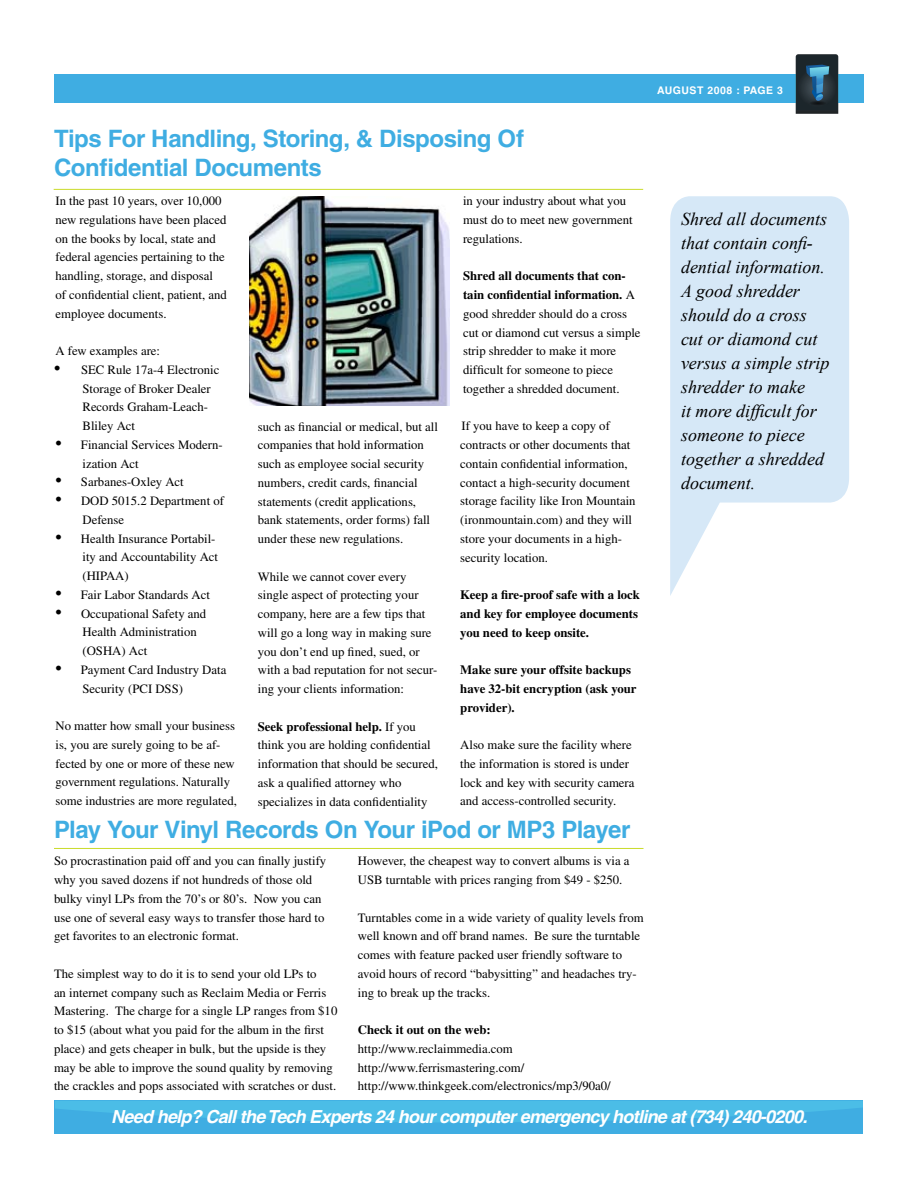
<style>
.page{position:relative;width:918px;height:1188px;background:#fff}
.page>*{position:absolute;margin:0;border:0;box-sizing:border-box;transform-origin:0 0}
.t1{font:700 24px/28.8px "Helvetica";letter-spacing:-.02em;color:#3fade2}
.t2{font:italic 18px/24px "Times New Roman";color:#000}
.t3{font:italic 700 18px "Helvetica";letter-spacing:-.04em;color:#fff}
.t4{font:12.75px/18.8px "Times";color:#000}
.t5{font:700 12.75px/18.8px "Times";color:#000}
.t6{font:700 10.5px "Helvetica";letter-spacing:.05em;color:#fff}
.s1{font-size:18px}
.s2{font-weight:700}
</style>
<div class="page">
<div style="left:55px;top:1101px;width:808px;height:33px;background:#3fade2"></div>
<svg style="left:55px;top:1101px;width:808px;height:21px"></svg>
<div style="left:54px;top:75px;width:810px;height:28px;background:#3fade2"></div>
<svg style="left:795px;top:54px;width:44px;height:60px;background:#2c4452"></svg>
<hr style="left:54px;top:189px;width:589px;height:1px;background:#cadb2a">
<svg style="left:670px;top:196px;width:179px;height:400px;fill:#d6e8f7"></svg>
<img style="left:249px;top:196px;width:200px;height:210px">
<hr style="left:54px;top:848px;width:590px;height:1px;background:#cadb2a">
<p class="t6" style="left:657px;top:84px;width:127px">August 2008 : Page 3</p>
<h1 class="t1" style="left:54px;top:124px;width:471px">Tips For Handling, Storing, &amp; Disposing Of<br>Confidential Documents</h1>
<p class="t4" style="left:56px;top:191px;width:173px">In the past 10 years, over 10,000 new regulations have been placed on the books by local, state and federal agencies pertaining to the handling, storage, and disposal<br>of confidential client, patient, and employee documents.</p>
<p class="t4" style="left:56px;top:342px;width:106px">A few examples are:</p>
<p class="t4" style="left:82px;top:360px;width:138px;text-indent:-28px"><span class="s1">•</span> SEC Rule 17a-4 Electronic<br>Storage of Broker Dealer<br>Records Graham-Leach-<br>Bliley Act</p>
<p class="t4" style="left:82px;top:435px;width:142px;text-indent:-27px"><span class="s1">•</span> Financial Services Modern&shy;ization Act</p>
<p class="t4" style="left:56px;top:473px;width:130px"><span class="s1">•</span> Sarbanes-Oxley Act</p>
<p class="t4" style="left:82px;top:491px;width:143px;text-indent:-27px"><span class="s1">•</span> DOD 5015.2 Department of<br>Defense</p>
<p class="t4" style="left:82px;top:529px;width:137px;text-indent:-27px"><span class="s1">•</span> Health Insurance Portabil&shy;ity and Accountability Act (HIPAA)</p>
<p class="t4" style="left:56px;top:585px;width:156px"><span class="s1">•</span> Fair Labor Standards Act</p>
<p class="t4" style="left:82px;top:604px;width:125px;text-indent:-27px"><span class="s1">•</span> Occupational Safety and<br>Health Administration (OSHA) Act</p>
<p class="t4" style="left:82px;top:660px;width:145px;text-indent:-27px"><span class="s1">•</span> Payment Card Industry Data<br>Security (PCI DSS)</p>
<p class="t4" style="left:55px;top:716px;width:183px">No matter how small your business is, you are surely going to be af&shy;fected by one or more of these new government regulations. Naturally some industries are more regulated,</p>
<p class="t4" style="left:463px;top:192px;width:171px">in your industry about what you must do to meet new government regulations.</p>
<p class="t4" style="left:463px;top:267px;width:179px"><span class="s2">Shred all documents that con&shy;tain confidential information.</span> A good shredder should do a cross cut or diamond cut versus a simple strip shredder to make it more difficult for someone to piece together a shredded document.</p>
<p class="t4" style="left:460px;top:417px;width:177px">If you have to keep a copy of contracts or other documents that contain confidential information, contact a high-security document storage facility like Iron Mountain (ironmountain.com) and they will store your documents in a high&shy;security location.</p>
<p class="t5" style="left:460px;top:585px;width:181px">Keep a fire-proof safe with a lock and key for employee documents you need to keep onsite.</p>
<p class="t5" style="left:460px;top:660px;width:178px">Make sure your offsite backups have 32-bit encryption (ask your provider).</p>
<p class="t4" style="left:460px;top:735px;width:176px">Also make sure the facility where the information is stored is under lock and key with security camera and access-controlled security.</p>
<p class="t4" style="left:258px;top:417px;width:181px">such as financial or medical, but all companies that hold information such as employee social security numbers, credit cards, financial statements (credit applications, bank statements, order forms) fall under these new regulations.</p>
<p class="t4" style="left:258px;top:567px;width:181px">While we cannot cover every single aspect of protecting your company, here are a few tips that will go a long way in making sure you don’t end up fined, sued, or with a bad reputation for not secur&shy;ing your clients information:</p>
<p class="t4" style="left:258px;top:717px;width:182px"><span class="s2">Seek professional help.</span> If you think you are holding confidential information that should be secured, ask a qualified attorney who specializes in data confidentiality</p>
<h1 class="t1" style="left:54px;top:814px;width:578px">Play Your Vinyl Records On Your iPod or MP3 Player</h1>
<p class="t4" style="left:54px;top:852px;width:274px">So procrastination paid off and you can finally justify why you saved dozens if not hundreds of those old bulky vinyl LPs from the 70’s or 80’s. Now you can use one of several easy ways to transfer those hard to get favorites to an electronic format.</p>
<p class="t4" style="left:54px;top:964px;width:285px">The simplest way to do it is to send your old LPs to<br>an internet company such as Reclaim Media or Ferris Mastering. The charge for a single LP ranges from $10 to $15 (about what you paid for the album in the first place) and gets cheaper in bulk, but the upside is they may be able to improve the sound quality by removing the crackles and pops associated with scratches or dust.</p>
<p class="t4" style="left:358px;top:852px;width:273px">However, the cheapest way to convert albums is via a<br>USB turntable with prices ranging from $49 - $250.</p>
<p class="t4" style="left:358px;top:908px;width:287px">Turntables come in a wide variety of quality levels from well known and off brand names. Be sure the turntable comes with feature packed user friendly software to avoid hours of record “babysitting” and headaches try&shy;ing to break up the tracks.</p>
<p class="t5" style="left:358px;top:1020px;width:134px">Check it out on the web:</p>
<p class="t4" style="left:358px;top:1039px;width:254px">http://www.reclaimmedia.com http://www.ferrismastering.com/ http://www.thinkgeek.com/electronics/mp3/90a0/</p>
<h2 class="t2" style="left:681px;top:206px;width:150px">Shred all documents that contain confi&shy;dential information.<br>A good shredder should do a cross cut or diamond cut versus a simple strip shredder to make<br>it more difficult for someone to piece together a shredded document.</h2>
<h2 class="t3" style="left:111px;top:1106px;width:698px">Need help? Call the Tech Experts 24 hour computer emergency hotline at (734) 240-0200.</h2>
</div>
